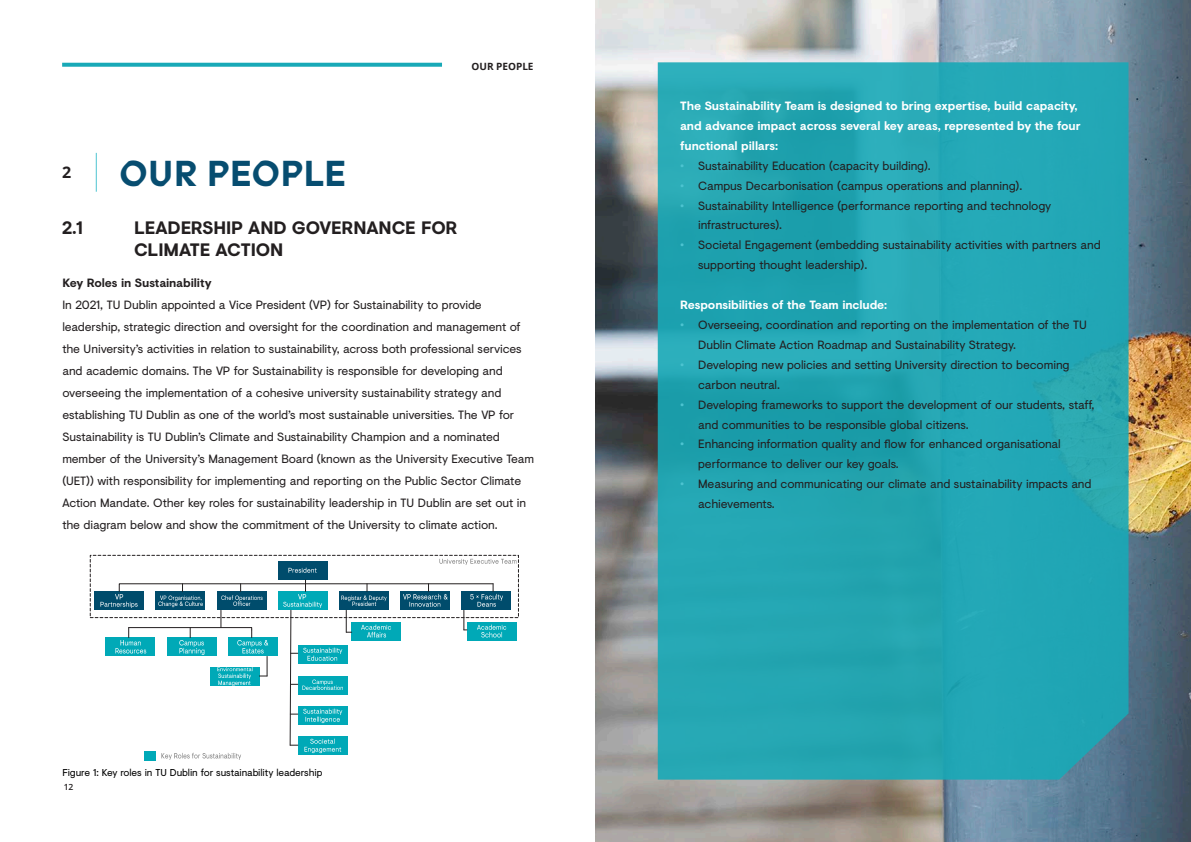
<style>
.page{position:relative;width:1191px;height:842px;background:#fff}
.page>*{position:absolute;margin:0;border:0;box-sizing:border-box;transform-origin:0 0}
.Page_Header_-_Blue{font:700 36px "Prophet";letter-spacing:.01em;color:#074d70}
.Page_Header_-_Black{font:700 18px/21.6px "Visuelt";letter-spacing:-.005em;color:#231f20}
.Page_Section_Number{font:700 16px "Open Sans";color:#231f20}
.Page_Header_Subtext{font:12px/22px "Visuelt";letter-spacing:-.01em;color:#231f20}
.Page_Header_Subtext-2{font:700 12px/19.9px "Visuelt";letter-spacing:-.01em;color:#fff}
.Page_Header_Subtext-3{font:700 12px "Visuelt";letter-spacing:-.01em;color:#231f20}
.Identification_Text{font:10px "Visuelt";letter-spacing:-.01em;color:#000}
.Page_Section_Title{font:700 10px "Open Sans";color:#231f20}
.t1{font:600 8.5px "Open Sans";color:#231f20}
.s1{font-weight:700;color:#4dc4d1}
</style>
<div class="page">
<hr style="left:96px;top:153px;width:1px;height:39px;background:#4dc4d1">
<svg style="left:62px;top:63px;width:380px;height:4px;background:#27aebb"></svg>
<img style="left:596px;top:0;width:595px;height:842px">
<svg style="left:89px;top:554px;width:430px;height:207px"></svg>
<div style="left:278px;top:561px;width:49px;height:19px;background:#004c6c"></div>
<img style="left:289px;top:567px;width:28px;height:6px">
<div style="left:94px;top:591px;width:50px;height:19px;background:#004c6c"></div>
<img style="left:101px;top:601px;width:37px;height:7px">
<div style="left:217px;top:591px;width:49px;height:19px;background:#004c6c"></div>
<img style="left:233px;top:601px;width:18px;height:5px">
<div style="left:339px;top:591px;width:50px;height:19px;background:#004c6c"></div>
<img style="left:352px;top:601px;width:25px;height:5px">
<div style="left:278px;top:591px;width:49px;height:19px;background:#00a9b7"></div>
<img style="left:283px;top:601px;width:39px;height:7px">
<div style="left:400px;top:591px;width:50px;height:19px;background:#004c6c"></div>
<img style="left:410px;top:601px;width:31px;height:6px">
<div style="left:461px;top:591px;width:50px;height:19px;background:#004c6c"></div>
<img style="left:494px;top:593px;width:9px;height:8px">
<img style="left:477px;top:599px;width:22px;height:8px">
<div style="left:156px;top:591px;width:49px;height:19px;background:#004c6c"></div>
<img style="left:158px;top:601px;width:45px;height:7px">
<div style="left:298px;top:645px;width:49px;height:19px;background:#00a9b7"></div>
<img style="left:303px;top:647px;width:40px;height:6px">
<img style="left:308px;top:653px;width:33px;height:8px">
<div style="left:298px;top:676px;width:49px;height:18px;background:#00a9b7"></div>
<img style="left:313px;top:679px;width:20px;height:5px">
<img style="left:302px;top:684px;width:41px;height:6px">
<div style="left:298px;top:706px;width:49px;height:19px;background:#00a9b7"></div>
<img style="left:303px;top:708px;width:40px;height:6px">
<img style="left:306px;top:714px;width:35px;height:9px">
<div style="left:298px;top:736px;width:49px;height:19px;background:#00a9b7"></div>
<img style="left:311px;top:738px;width:24px;height:6px">
<img style="left:304px;top:746px;width:38px;height:8px">
<div style="left:352px;top:622px;width:49px;height:19px;background:#00a9b7"></div>
<img style="left:362px;top:624px;width:29px;height:6px">
<img style="left:367px;top:631px;width:20px;height:7px">
<div style="left:467px;top:622px;width:49px;height:19px;background:#00a9b7"></div>
<img style="left:477px;top:624px;width:30px;height:6px">
<img style="left:481px;top:631px;width:22px;height:7px">
<div style="left:167px;top:638px;width:49px;height:18px;background:#00a9b7"></div>
<img style="left:180px;top:640px;width:24px;height:6px">
<img style="left:179px;top:646px;width:26px;height:9px">
<div style="left:228px;top:638px;width:50px;height:18px;background:#00a9b7"></div>
<img style="left:238px;top:640px;width:31px;height:6px">
<img style="left:242px;top:646px;width:22px;height:8px">
<div style="left:106px;top:638px;width:49px;height:18px;background:#00a9b7"></div>
<img style="left:120px;top:640px;width:21px;height:6px">
<img style="left:115px;top:648px;width:32px;height:6px">
<div style="left:210px;top:667px;width:49px;height:18px;background:#00a9b7"></div>
<img style="left:217px;top:665px;width:39px;height:7px">
<img style="left:218px;top:673px;width:36px;height:13px">
<svg style="left:115px;top:580px;width:379px;height:21px"></svg>
<svg style="left:346px;top:610px;width:6px;height:23px"></svg>
<svg style="left:464px;top:610px;width:3px;height:21px"></svg>
<svg style="left:128px;top:610px;width:124px;height:28px"></svg>
<svg style="left:259px;top:656px;width:9px;height:21px"></svg>
<svg style="left:290px;top:610px;width:8px;height:136px"></svg>
<div style="left:90px;top:555px;width:428px;height:63px;border:1px dashed #231f20"></div>
<img style="left:439px;top:556px;width:80px;height:10px">
<div style="left:144px;top:750px;width:11px;height:10px;background:#00a9b7"></div>
<img style="left:161px;top:751px;width:82px;height:9px">
<svg style="left:658px;top:62px;width:470px;height:718px;background:#23a5b2"></svg>
<p class="Page_Section_Title" style="left:471px;top:59px;width:64px">OUR PEOPLE</p>
<p class="Page_Section_Number" style="left:62px;top:161px;width:11px">2</p>
<p class="Page_Header_-_Blue" style="left:119px;top:148px;width:228px">OUR PEOPLE</p>
<p class="Page_Header_-_Black" style="left:62px;top:217px;width:22px">2.1</p>
<p class="Page_Header_-_Black" style="left:134px;top:217px;width:325px">LEADERSHIP AND GOVERNANCE FOR<br>CLIMATE ACTION</p>
<p class="Page_Header_Subtext-3" style="left:62px;top:274px;width:151px">Key Roles in Sustainability</p>
<p class="Page_Header_Subtext" style="left:62px;top:294px;width:473px">In 2021, TU Dublin appointed a Vice President (VP) for Sustainability to provide leadership, strategic direction and oversight for the coordination and management of the University’s activities in relation to sustainability, across both professional services and academic domains. The VP for Sustainability is responsible for developing and overseeing the implementation of a cohesive university sustainability strategy and establishing TU Dublin as one of the world’s most sustainable universities. The VP for Sustainability is TU Dublin’s Climate and Sustainability Champion and a nominated member of the University’s Management Board (known as the University Executive Team (UET)) with responsibility for implementing and reporting on the Public Sector Climate Action Mandate. Other key roles for sustainability leadership in TU Dublin are set out in the diagram below and show the commitment of the University to climate action.</p>
<p class="Identification_Text" style="left:62px;top:765px;width:261px">Figure 1: Key roles in TU Dublin for sustainability leadership</p>
<p class="t1" style="left:64px;top:781px;width:11px">12</p>
<p class="Page_Header_Subtext-2" style="left:680px;top:95px;width:402px">The Sustainability Team is designed to bring expertise, build capacity, and advance impact across several key areas, represented by the four functional pillars:</p>
<p class="Page_Header_Subtext" style="left:680px;top:154px;width:252px"><span class="s1">•</span> Sustainability Education (capacity building).</p>
<p class="Page_Header_Subtext" style="left:680px;top:174px;width:344px"><span class="s1">•</span> Campus Decarbonisation (campus operations and planning).</p>
<p class="Page_Header_Subtext" style="left:698px;top:195px;width:354px;line-height:19.9px;text-indent:-18px"><span class="s1">•</span> Sustainability Intelligence (performance reporting and technology infrastructures).</p>
<p class="Page_Header_Subtext" style="left:698px;top:235px;width:404px;line-height:19.9px;text-indent:-18px"><span class="s1">•</span> Societal Engagement (embedding sustainability activities with partners and supporting thought leadership).</p>
<p class="Page_Header_Subtext-2" style="left:680px;top:294px;width:209px">Responsibilities of the Team include:</p>
<p class="Page_Header_Subtext" style="left:698px;top:314px;width:390px;line-height:19.9px;text-indent:-18px"><span class="s1">•</span> Overseeing, coordination and reporting on the implementation of the TU<br>Dublin Climate Action Roadmap and Sustainability Strategy.</p>
<p class="Page_Header_Subtext" style="left:698px;top:354px;width:373px;line-height:19.9px;text-indent:-18px"><span class="s1">•</span> Developing new policies and setting University direction to becoming carbon neutral.</p>
<p class="Page_Header_Subtext" style="left:698px;top:394px;width:398px;line-height:19.9px;text-indent:-18px"><span class="s1">•</span> Developing frameworks to support the development of our students, staff, and communities to be responsible global citizens.</p>
<p class="Page_Header_Subtext" style="left:698px;top:434px;width:364px;line-height:19.9px;text-indent:-18px"><span class="s1">•</span> Enhancing information quality and flow for enhanced organisational performance to deliver our key goals.</p>
<p class="Page_Header_Subtext" style="left:698px;top:474px;width:395px;line-height:19.9px;text-indent:-18px"><span class="s1">•</span> Measuring and communicating our climate and sustainability impacts and achievements.</p>
</div>
